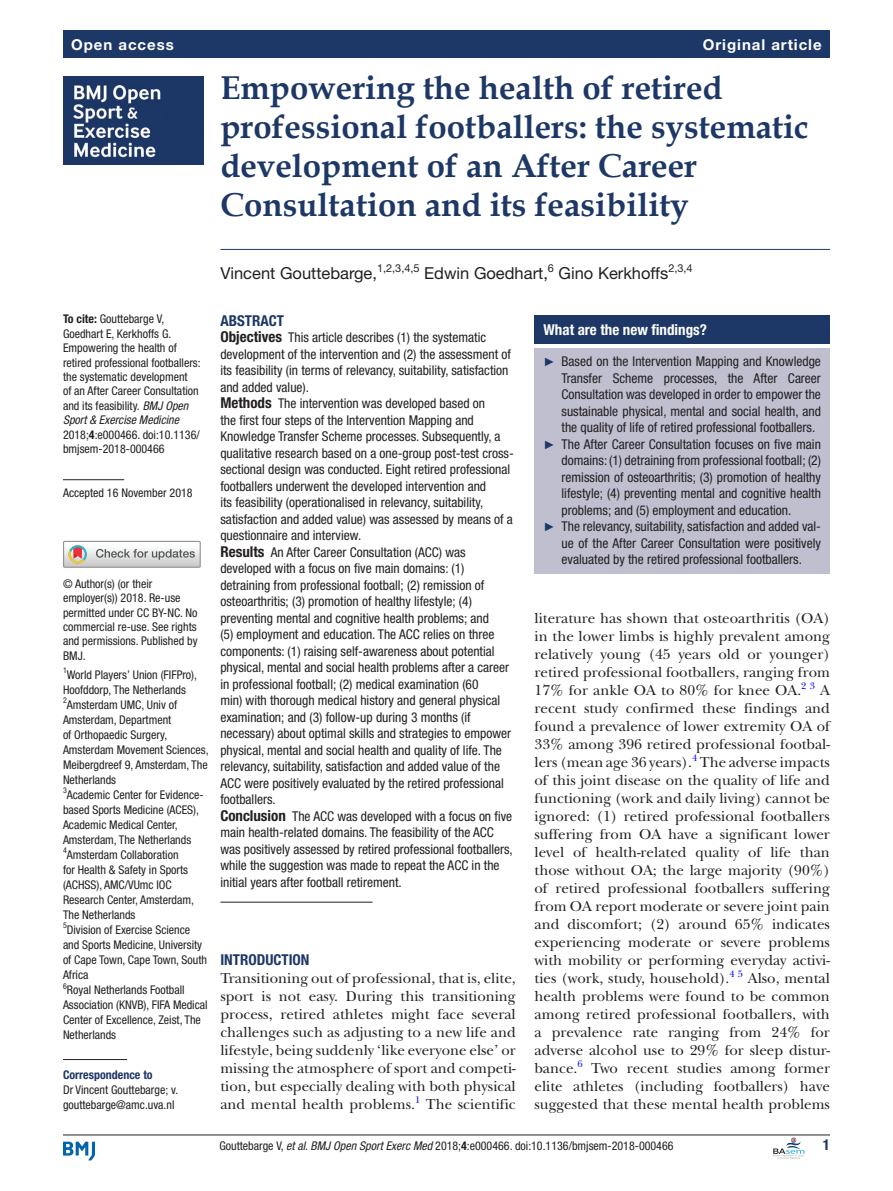
<style>
.page{position:relative;width:893px;height:1191px;background:#fff}
.page>*{position:absolute;margin:0;border:0;box-sizing:border-box;transform-origin:0 0}
.t1{font:700 33px/39px "Book Antiqua";color:#1d3766}
.t2{font:16.5px "Helvetica Neue LT Std";color:#231f20}
.t3{font:15px/18px "New Baskerville";color:#231f20;text-align:justify}
.t4{font:700 15px "Helvetica Neue LT Std";letter-spacing:.065em;color:#fff}
.t5{font:700 condensed 15px "Helvetica Neue LT Std";color:#fff}
.t6{font:700 condensed 15px "Helvetica Neue LT Std";color:#1d3766}
.t7{font:condensed 13.5px/16.5px "Helvetica Neue LT Std";color:#231f20}
.t8{font:condensed 12px/15px "Helvetica Neue LT Std";color:#231f20}
.t9{font:700 condensed 12px "Helvetica Neue LT Std";color:#1d3766}
.t10{font:10.95px "Helvetica Neue LT Std";color:#231f20}
.t11{font:9.9px "New Baskerville";color:#00f}
.t12{font:condensed 7.95px "Helvetica Neue LT Std";color:#231f20}
.s1{font-weight:700}
.s2{font-style:italic}
.s3{font-weight:700;font-size:15px}
.s4{font-family:"Arial";font-stretch:normal;font-size:12px;color:#1d3766}
</style>
<div class="page">
<hr style="left:63px;top:1134px;width:767px;height:1px;background:#231f20">
<svg style="left:63px;top:1141px;width:32px;height:19px"></svg>
<svg style="left:773px;top:1137px;width:31px;height:21px"></svg>
<div style="left:63px;top:31px;width:767px;height:27px;background:#1d3766"></div>
<hr style="left:220px;top:249px;width:610px;height:1px;background:#1d3766">
<hr style="left:63px;top:479px;width:61px;height:1px;background:#231f20">
<hr style="left:63px;top:1059px;width:64px;height:1px;background:#231f20">
<div style="left:63px;top:541px;width:138px;height:27px;border:1px solid #969090"></div>
<svg style="left:64px;top:541px;width:136px;height:26px"></svg>
<img style="left:63px;top:77px;width:140px;height:88px">
<div style="left:535px;top:315px;width:295px;height:28px;background:#1d3766"></div>
<div style="left:535px;top:348px;width:295px;height:225px;background:#bfbfcf"></div>
<hr style="left:220px;top:901px;width:153px;height:1px;background:#231f20">
<p class="t4" style="left:71px;top:35px;width:104px">Open access</p>
<p class="t4" style="left:703px;top:35px;width:120px">Original article</p>
<h1 class="t1" style="left:220px;top:68px;width:590px">Empowering the health of retired professional footballers: the systematic development of an After Career Consultation and its feasibility</h1>
<p class="t2" style="left:220px;top:263px;width:158px">Vincent Gouttebarge,</p>
<p class="t10" style="left:377px;top:261px;width:44px">1,2,3,4,5</p>
<p class="t2" style="left:424px;top:263px;width:125px">Edwin Goedhart,</p>
<p class="t10" style="left:548px;top:261px;width:8px">6</p>
<p class="t2" style="left:559px;top:263px;width:111px">Gino Kerkhoffs</p>
<p class="t10" style="left:668px;top:261px;width:26px">2,3,4</p>
<p class="t8" style="left:63px;top:312px;width:139px;line-height:14.4px"><span class="s1">To cite:</span> Gouttebarge V,<br>Goedhart E, Kerkhoffs G.<br>Empowering the health of retired professional footballers: the systematic development<br>of an After Career Consultation and its feasibility. <span class="s2">BMJ Open<br>Sport &amp; Exercise Medicine<br></span>2018;<span class="s1">4</span>:e000466. doi:10.1136/ bmjsem-2018-000466</p>
<p class="t8" style="left:63px;top:485px;width:131px">Accepted 16 November 2018</p>
<p class="t8" style="left:63px;top:576px;width:136px;line-height:14.4px">© Author(s) (or their employer(s)) 2018. Re-use permitted under CC BY-NC. No commercial re-use. See rights and permissions. Published by<br>BMJ.</p>
<p class="t12" style="left:63px;top:666px;width:5px">1</p>
<p class="t8" style="left:63px;top:667px;width:136px;text-indent:4px">World Players’ Union (FIFPro),<br>Hoofddorp, The Netherlands</p>
<p class="t12" style="left:63px;top:696px;width:5px">2</p>
<p class="t8" style="left:63px;top:697px;width:147px;text-indent:4px">Amsterdam UMC, Univ of<br>Amsterdam, Department<br>of Orthopaedic Surgery,<br>Amsterdam Movement Sciences,<br>Meibergdreef 9, Amsterdam, The<br>Netherlands</p>
<p class="t12" style="left:63px;top:786px;width:5px">3</p>
<p class="t8" style="left:63px;top:787px;width:142px;text-indent:4px">Academic Center for Evidence&shy;based Sports Medicine (ACES),<br>Academic Medical Center,<br>Amsterdam, The Netherlands</p>
<p class="t12" style="left:63px;top:846px;width:5px">4</p>
<p class="t8" style="left:63px;top:847px;width:132px;text-indent:4px">Amsterdam Collaboration<br>for Health &amp; Safety in Sports (ACHSS), AMC/VUmc IOC<br>Research Center, Amsterdam,<br>The Netherlands</p>
<p class="t12" style="left:63px;top:921px;width:5px">5</p>
<p class="t8" style="left:63px;top:922px;width:146px;text-indent:4px">Division of Exercise Science and Sports Medicine, University of Cape Town, Cape Town, South<br>Africa</p>
<p class="t12" style="left:63px;top:981px;width:5px">6</p>
<p class="t8" style="left:63px;top:982px;width:146px;text-indent:4px">Royal Netherlands Football<br>Association (KNVB), FIFA Medical<br>Center of Excellence, Zeist, The<br>Netherlands</p>
<p class="t9" style="left:63px;top:1068px;width:91px">Correspondence to</p>
<p class="t8" style="left:63px;top:1082px;width:117px">Dr Vincent Gouttebarge; v. gouttebarge@amc.uva.nl</p>
<p class="t6" style="left:220px;top:311px;width:49px">Abstract</p>
<p class="t7" style="left:220px;top:329px;width:295px"><span class="s3">Objectives</span> This article describes (1) the systematic development of the intervention and (2) the assessment of its feasibility (in terms of relevancy, suitability, satisfaction and added value).<br><span class="s3">Methods</span> The intervention was developed based on<br>the first four steps of the Intervention Mapping and Knowledge Transfer Scheme processes. Subsequently, a qualitative research based on a one-group post-test cross&shy;sectional design was conducted. Eight retired professional footballers underwent the developed intervention and<br>its feasibility (operationalised in relevancy, suitability, satisfaction and added value) was assessed by means of a questionnaire and interview.<br><span class="s3">Results</span> An After Career Consultation (ACC) was developed with a focus on five main domains: (1) detraining from professional football; (2) remission of osteoarthritis; (3) promotion of healthy lifestyle; (4) preventing mental and cognitive health problems; and<br>(5) employment and education. The ACC relies on three components: (1) raising self-awareness about potential physical, mental and social health problems after a career in professional football; (2) medical examination (60<br>min) with thorough medical history and general physical examination; and (3) follow-up during 3 months (if necessary) about optimal skills and strategies to empower physical, mental and social health and quality of life. The relevancy, suitability, satisfaction and added value of the ACC were positively evaluated by the retired professional footballers.<br><span class="s3">Conclusion</span> The ACC was developed with a focus on five main health-related domains. The feasibility of the ACC was positively assessed by retired professional footballers, while the suggestion was made to repeat the ACC in the initial years after football retirement.</p>
<p class="t6" style="left:220px;top:951px;width:61px">Introductio</p>
<p class="t6" style="left:301px;top:951px;width:10px">n</p>
<p class="t3" style="left:220px;top:969px;width:297px">Transitioning out of professional, that is, elite, sport is not easy. During this transitioning process, retired athletes might face several challenges such as adjusting to a new life and lifestyle, being suddenly ‘like everyone else’ or missing the atmosphere of sport and competi&shy;tion, but especially dealing with both physical and mental health problems.<sup>1</sup> The scientific</p>
<p class="t5" style="left:544px;top:320px;width:165px">What are the new findings?</p>
<p class="t7" style="left:544px;top:353px;width:279px"><span class="s4">►</span> Based on the Intervention Mapping and Knowledge</p>
<p class="t7" style="left:562px;top:370px;width:261px">Transfer Scheme processes, the After Career</p>
<p class="t7" style="left:562px;top:386px;width:261px">Consultation was developed in order to empower the</p>
<p class="t7" style="left:562px;top:403px;width:261px">sustainable physical, mental and social health, and</p>
<p class="t7" style="left:562px;top:419px;width:255px">the quality of life of retired professional footballers.</p>
<p class="t7" style="left:544px;top:436px;width:279px"><span class="s4">►</span> The After Career Consultation focuses on five main</p>
<p class="t7" style="left:562px;top:452px;width:261px">domains: (1) detraining from professional football; (2)</p>
<p class="t7" style="left:562px;top:469px;width:261px">remission of osteoarthritis; (3) promotion of healthy</p>
<p class="t7" style="left:562px;top:485px;width:261px">lifestyle; (4) preventing mental and cognitive health</p>
<p class="t7" style="left:562px;top:502px;width:231px">problems; and (5) employment and education.</p>
<p class="t7" style="left:544px;top:518px;width:279px"><span class="s4">►</span> The relevancy, suitability, satisfaction and added val-</p>
<p class="t7" style="left:562px;top:535px;width:261px">ue of the After Career Consultation were positively</p>
<p class="t7" style="left:562px;top:551px;width:242px">evaluated by the retired professional footballers.</p>
<p class="t3" style="left:535px;top:609px;width:297px">literature has shown that osteoarthritis (OA) in the lower limbs is highly prevalent among relatively young (45 years old or younger) retired professional footballers, ranging from 17% for ankle OA to 80% for knee OA.<sup>2</sup> <sup>3</sup> A recent study confirmed these findings and found a prevalence of lower extremity OA of 33% among 396 retired professional footbal&shy;lers (mean age 36 years).</p>
<p class="t11" style="left:692px;top:751px;width:7px">4</p>
<p class="t3" style="left:535px;top:753px;width:297px;text-indent:165px">The adverse impacts of this joint disease on the quality of life and functioning (work and daily living) cannot be ignored: (1) retired professional footballers suffering from OA have a significant lower level of health-related quality of life than those without OA; the large majority (90%) of retired professional footballers suffering from OA report moderate or severe joint pain and discomfort; (2) around 65% indicates experiencing moderate or severe problems with mobility or performing everyday activi&shy;ties (work, study, household).<sup>4</sup> <sup>5</sup> Also, mental health problems were found to be common among retired professional footballers, with a prevalence rate ranging from 24% for adverse alcohol use to 29% for sleep distur&shy;bance.</p>
<p class="t11" style="left:577px;top:1057px;width:7px">6</p>
<p class="t3" style="left:535px;top:1059px;width:297px;text-indent:57px">Two recent studies among former elite athletes (including footballers) have suggested that these mental health problems</p>
<p class="t8" style="left:219px;top:1137px;width:456px">Gouttebarge V, <span class="s2">et al</span>. <span class="s2">BMJ Open Sport Exerc Med</span> 2018;<span class="s1">4</span>:e000466. doi:10.1136/bmjsem-2018-000466</p>
<p class="t6" style="left:823px;top:1135px;width:9px">1</p>
</div>
